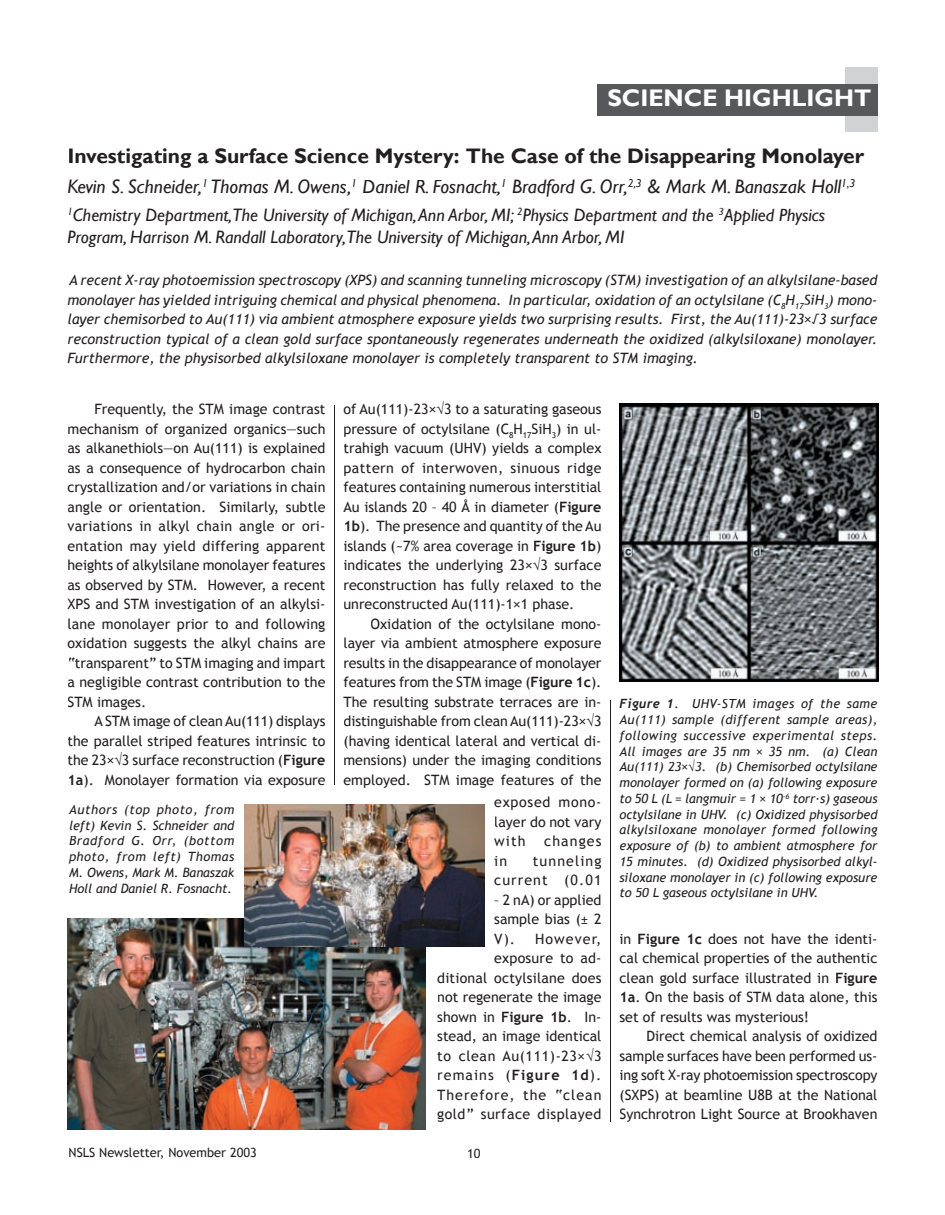
<style>
.page{position:relative;width:945px;height:1215px;background:#fff}
.page>*{position:absolute;margin:0;border:0;box-sizing:border-box;transform-origin:0 0}
.t1{font:700 24px "Gill Sans";color:#fff}
.t2{font:700 21px "Gill Sans";color:#231f20}
.t3{font:italic 19.5px "Gill Sans";color:#231f20}
.t4{font:italic 18px/21.6px "Gill Sans";color:#231f20}
.t5{font:14.25px/19.5px "Trebuchet MS";color:#231f20;text-align:justify}
.t6{font:italic 14.25px/19.5px "Trebuchet MS";color:#231f20;text-align:justify}
.t7{font:14.25px/19.5px "Trebuchet MS";letter-spacing:.075em;color:#231f20;text-align:right}
.t8{font:italic 12.75px/15.8px "Trebuchet MS";color:#231f20;text-align:justify}
.t9{font:12.75px "Trebuchet MS";color:#231f20}
.s1{font-weight:700}
.s2{font-family:"Trebuchet";font-weight:700}
</style>
<div class="page">
<img style="left:68px;top:918px;width:357px;height:212px">
<div style="left:845px;top:68px;width:33px;height:64px;background:#d1d2d4"></div>
<div style="left:597px;top:84px;width:281px;height:31px;background:#57585a"></div>
<img style="left:620px;top:404px;width:258px;height:277px">
<hr style="left:335px;top:405px;width:1px;height:380px;background:#231f20">
<hr style="left:611px;top:700px;width:1px;height:422px;background:#231f20">
<img style="left:244px;top:804px;width:241px;height:142px">
<h1 class="t1" style="left:607px;top:84px;width:265px">SCIENCE HIGHLIGHT</h1>
<h2 class="t2" style="left:68px;top:143px;width:798px">Investigating a Surface Science Mystery: The Case of the Disappearing Monolayer</h2>
<h3 class="t3" style="left:68px;top:175px;width:789px">Kevin S. Schneider,<sup>1</sup> Thomas M. Owens,<sup>1</sup> Daniel R. Fosnacht,<sup>1</sup> Bradford G. Orr,<sup>2,3</sup> &amp; Mark M. Banaszak Holl<sup>1,3</sup></h3>
<p class="t4" style="left:68px;top:204px;width:759px"><sup>1</sup>Chemistry Department,The University of Michigan, Ann Arbor, MI; <sup>2</sup>Physics Department and the <sup>3</sup>Applied Physics<br>Program, Harrison M. Randall Laboratory,The University of Michigan, Ann Arbor, MI</p>
<p class="t6" style="left:68px;top:270px;width:811px">A recent X-ray photoemission spectroscopy (XPS) and scanning tunneling microscopy (STM) investigation of an alkylsilane-based monolayer has yielded intriguing chemical and physical phenomena. In particular, oxidation of an octylsilane (C<sub>8</sub>H<sub>17</sub>SiH<sub>3</sub>) mono&shy;layer chemisorbed to Au(111) via ambient atmosphere exposure yields two surprising results. First, the Au(111)-23×√3 surface reconstruction typical of a clean gold surface spontaneously regenerates underneath the oxidized (alkylsiloxane) monolayer.<br>Furthermore, the physisorbed alkylsiloxane monolayer is completely transparent to STM imaging.</p>
<p class="t5" style="left:344px;top:399px;width:260px">of Au(111)-23×√3 to a saturating gaseous pressure of octylsilane (C<sub>8</sub>H<sub>17</sub>SiH<sub>3</sub>) in ul&shy;trahigh vacuum (UHV) yields a complex pattern of interwoven, sinuous ridge features containing numerous interstitial Au islands 20 – 40 Å in diameter (<span class="s1">Figure 1b</span>). The presence and quantity of the Au islands (~7% area coverage in <span class="s1">Figure 1b</span>) indicates the underlying 23×√3 surface reconstruction has fully relaxed to the unreconstructed Au(111)-1×1 phase.</p>
<p class="t5" style="left:344px;top:614px;width:259px;text-indent:27px">Oxidation of the octylsilane mono&shy;layer via ambient atmosphere exposure results in the disappearance of monolayer features from the STM image (<span class="s1">Figure 1c</span>).<br>The resulting substrate terraces are in&shy;distinguishable from clean Au(111)-23×√3 (having identical lateral and vertical di&shy;mensions) under the imaging conditions employed. STM image features of the</p>
<p class="t5" style="left:68px;top:399px;width:259px;text-indent:27px">Frequently, the STM image contrast mechanism of organized organics—such as alkanethiols—on Au(111) is explained as a consequence of hydrocarbon chain crystallization and/or variations in chain angle or orientation. Similarly, subtle variations in alkyl chain angle or ori&shy;entation may yield differing apparent heights of alkylsilane monolayer features as observed by STM. However, a recent XPS and STM investigation of an alkylsi&shy;lane monolayer prior to and following oxidation suggests the alkyl chains are “transparent” to STM imaging and impart a negligible contrast contribution to the STM images.</p>
<p class="t5" style="left:68px;top:711px;width:260px;text-indent:27px">A STM image of clean Au(111) displays the parallel striped features intrinsic to the 23×√3 surface reconstruction (<span class="s1">Figure 1a</span>). Monolayer formation via exposure</p>
<p class="t8" style="left:620px;top:696px;width:260px"><span class="s2">Figure 1</span>. UHV-STM images of the same Au(111) sample (different sample areas), following successive experimental steps.<br>All images are 35 nm × 35 nm. (a) Clean Au(111) 23×√3. (b) Chemisorbed octylsilane monolayer formed on (a) following exposure to 50 L (L = langmuir = 1 × 10<sup>-6</sup> torr·s) gaseous octylsilane in UHV. (c) Oxidized physisorbed alkylsiloxane monolayer formed following exposure of (b) to ambient atmosphere for 15 minutes. (d) Oxidized physisorbed alkyl&shy;siloxane monolayer in (c) following exposure to 50 L gaseous octylsilane in UHV.</p>
<p class="t5" style="left:494px;top:792px;width:109px">exposed mono&shy;layer do not vary with</p>
<p class="t8" style="left:69px;top:802px;width:167px">Authors (top photo, from left) Kevin S. Schneider and Bradford G. Orr, (bottom photo, from left) Thomas M. Owens, Mark M. Banaszak Holl and Daniel R. Fosnacht.</p>
<p class="t7" style="left:544px;top:831px;width:59px">changes</p>
<p class="t7" style="left:494px;top:851px;width:109px">tunneling current (0.01</p>
<p class="t5" style="left:494px;top:890px;width:109px">– 2 nA) or applied sample bias (± 2<br>V).</p>
<p class="t5" style="left:494px;top:851px;width:14px">in</p>
<p class="t5" style="left:437px;top:929px;width:166px;text-align:right">However,<br>exposure to ad-<br>ditional octylsilane does not regenerate the image shown in <span class="s1">Figure 1b</span>. In&shy;stead, an image identical to clean Au(111)-23×√3 remains (<span class="s1">Figure 1d</span>).<br>Therefore, the “clean gold” surface displayed</p>
<p class="t5" style="left:620px;top:929px;width:260px">in <span class="s1">Figure 1c</span> does not have the identi&shy;cal chemical properties of the authentic clean gold surface illustrated in <span class="s1">Figure 1a</span>. On the basis of STM data alone, this set of results was mysterious!</p>
<p class="t5" style="left:620px;top:1026px;width:260px;text-indent:27px">Direct chemical analysis of oxidized sample surfaces have been performed us&shy;ing soft X-ray photoemission spectroscopy (SXPS) at beamline U8B at the National Synchrotron Light Source at Brookhaven</p>
<p class="t9" style="left:69px;top:1145px;width:190px">NSLS Newsletter, November 2003</p>
<p class="t9" style="left:467px;top:1146px;width:15px">10</p>
</div>
